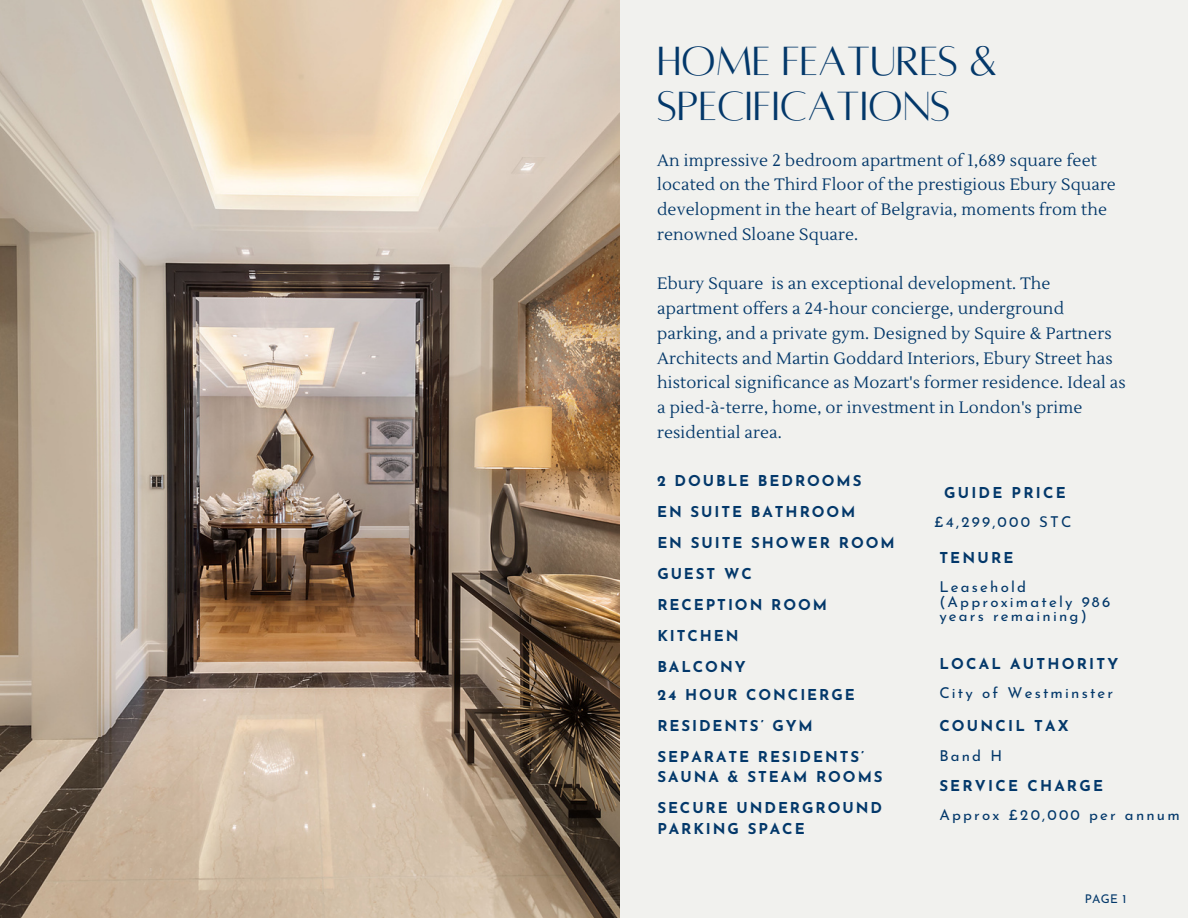
<style>
.page{position:relative;width:1188px;height:918px;background:#fff}
.page>*{position:absolute;margin:0;border:0;box-sizing:border-box;transform-origin:0 0}
.t1{font:45px/45px "Alta regular";color:#03386a}
.t2{font:16.5px/24.8px "Lustria";letter-spacing:.01em;color:#03386a}
.t3{font:700 15px/20.2px "Josefin Sans";letter-spacing:.13em;color:#03386a}
.t4{font:15px/14.7px "Josefin Sans";letter-spacing:.145em;color:#03386a}
.t5{font:12px "Josefin Sans";color:#03386a}
</style>
<div class="page">
<div style="left:619px;top:0;width:569px;height:918px;background:#efefeb"></div>
<img style="left:0;top:0;width:620px;height:918px">
<h1 class="t1" style="left:657px;top:39px;width:342px">HOME FEATURES &amp;<br>SPECIFICATIONS</h1>
<h4 class="t2" style="left:657px;top:148px;width:460px">An impressive 2 bedroom apartment of 1,689 square feet located on the Third Floor of the prestigious Ebury Square development in the heart of Belgravia, moments from the renowned Sloane Square.</h4>
<h4 class="t2" style="left:657px;top:272px;width:470px">Ebury Square is an exceptional development. The apartment offers a 24-hour concierge, underground parking, and a private gym. Designed by Squire &amp; Partners Architects and Martin Goddard Interiors, Ebury Street has historical significance as Mozart's former residence. Ideal as a pied-à-terre, home, or investment in London's prime residential area.</h4>
<h2 class="t3" style="left:657px;top:472px;width:206px">2 DOUBLE BEDROOMS</h2>
<h2 class="t3" style="left:657px;top:503px;width:200px">EN SUITE BATHROOM</h2>
<h2 class="t3" style="left:944px;top:484px;width:123px">GUIDE PRICE</h2>
<h2 class="t4" style="left:934px;top:516px;width:139px">£4,299,000 STC</h2>
<h2 class="t3" style="left:939px;top:549px;width:76px">TENURE</h2>
<h2 class="t4" style="left:939px;top:581px;width:172px">Leasehold (Approximately 986 years remaining)</h2>
<h2 class="t3" style="left:939px;top:655px;width:181px">LOCAL AUTHORITY</h2>
<h4 class="t4" style="left:939px;top:687px;width:175px">City of Westminster</h4>
<h2 class="t3" style="left:939px;top:718px;width:131px">COUNCIL TAX</h2>
<h2 class="t4" style="left:939px;top:750px;width:64px">Band H</h2>
<h2 class="t3" style="left:657px;top:534px;width:239px">EN SUITE SHOWER ROOM</h2>
<h2 class="t3" style="left:657px;top:565px;width:96px">GUEST WC</h2>
<h4 class="t3" style="left:657px;top:596px;width:171px">RECEPTION ROOM</h4>
<h2 class="t3" style="left:657px;top:627px;width:83px">KITCHEN</h2>
<h2 class="t3" style="left:657px;top:658px;width:90px">BALCONY</h2>
<h4 class="t3" style="left:657px;top:686px;width:199px">24 HOUR CONCIERGE</h4>
<h2 class="t3" style="left:657px;top:717px;width:157px">RESIDENTS’ GYM</h2>
<p class="t3" style="left:657px;top:748px;width:227px">SEPARATE RESIDENTS’<br>SAUNA &amp; STEAM ROOMS</p>
<h2 class="t3" style="left:939px;top:777px;width:165px">SERVICE CHARGE</h2>
<h2 class="t4" style="left:939px;top:809px;width:242px">Approx £20,000 per annum</h2>
<h4 class="t3" style="left:657px;top:800px;width:226px">SECURE UNDERGROUND<br>PARKING SPACE</h4>
<h3 class="t5" style="left:1085px;top:894px;width:43px">PAGE 1</h3>
</div>
